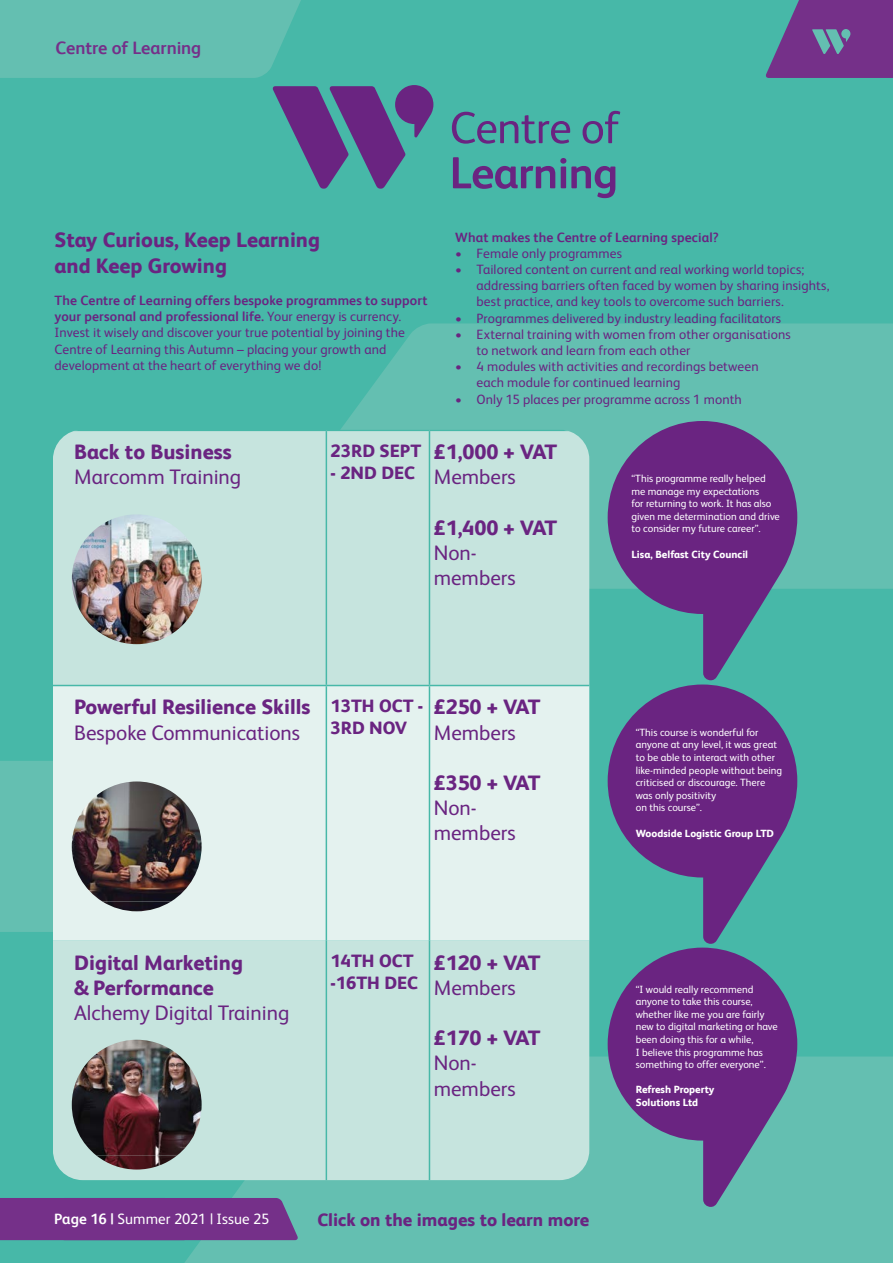
<style>
.page{position:relative;width:893px;height:1263px;background:#fff}
.page>*{position:absolute;margin:0;border:0;box-sizing:border-box;transform-origin:0 0}
.t1{font:800 21px/25.2px "FS Albert";color:#6a2481}
.t2{font:21px/25.2px "FS Albert";color:#6a2481}
.t3{font:800 18px/21.6px "FS Albert";color:#6a2481}
.t4{font:700 18px "FS Albert";letter-spacing:-.005em;color:#753089}
.t5{font:15px "FS Albert";letter-spacing:.005em;color:#fff}
.t6{font:13.5px/16.2px "FS Albert";letter-spacing:.01em;color:#6a2481}
.t7{font:700 13.5px "FS Albert";letter-spacing:.01em;color:#6a2481}
.t8{font:10.5px/12.6px "FS Albert";color:#fff}
.t9{font:800 10.5px/12.6px "FS Albert";color:#fff}
.s1{font-weight:700}
</style>
<div class="page">
<div style="left:0;top:0;width:893px;height:1056px;background:#47b8a8"></div>
<div style="left:0;top:761px;width:53px;height:171px;background:#64bfb1"></div>
<svg style="left:227px;top:323px;width:666px;height:266px;background:#5ebdaf"></svg>
<svg style="left:0;top:1056px;width:893px;height:207px;background:#5ebdaf"></svg>
<svg style="left:452px;top:112px;width:118px;height:32px;background:#508d9c"></svg>
<svg style="left:583px;top:111px;width:37px;height:33px"></svg>
<svg style="left:453px;top:157px;width:162px;height:41px;background:#518a9b"></svg>
<svg style="left:272px;top:85px;width:161px;height:104px;background:#5a6792"></svg>
<svg style="left:0;top:0;width:311px;height:78px;background:#61beb0"></svg>
<svg style="left:765px;top:0;width:128px;height:78px;background:#6d498f"></svg>
<div style="left:0;top:1198px;width:298px;height:42px;background:#753089"></div>
<div style="left:53px;top:431px;width:536px;height:749px;background:#c6e4de"></div>
<div style="left:53px;top:686px;width:536px;height:255px;background:#e4f2ef"></div>
<hr style="left:53px;top:685px;width:273px;height:1px;background:#47b8a8">
<hr style="left:326px;top:685px;width:103px;height:1px;background:#47b8a8">
<hr style="left:429px;top:685px;width:160px;height:1px;background:#47b8a8">
<hr style="left:326px;top:686px;width:1px;height:255px;background:#47b8a8">
<hr style="left:429px;top:686px;width:1px;height:255px;background:#47b8a8">
<hr style="left:53px;top:430px;width:273px;height:1px;background:#47b8a8">
<hr style="left:326px;top:430px;width:103px;height:1px;background:#47b8a8">
<hr style="left:326px;top:431px;width:1px;height:254px;background:#47b8a8">
<hr style="left:429px;top:430px;width:160px;height:1px;background:#47b8a8">
<hr style="left:429px;top:431px;width:1px;height:254px;background:#47b8a8">
<hr style="left:326px;top:941px;width:1px;height:239px;background:#47b8a8">
<hr style="left:429px;top:941px;width:1px;height:239px;background:#47b8a8">
<img style="left:72px;top:781px;width:130px;height:120px">
<img style="left:102px;top:901px;width:69px;height:10px">
<img style="left:72px;top:1040px;width:130px;height:115px">
<img style="left:97px;top:1155px;width:80px;height:14px">
<img style="left:72px;top:514px;width:130px;height:130px;border-radius:65px">
<svg style="left:608px;top:421px;width:189px;height:259px;background:#60598f"></svg>
<svg style="left:608px;top:684px;width:189px;height:260px;background:#5d598f"></svg>
<svg style="left:608px;top:947px;width:189px;height:260px;background:#655b91"></svg>
<h2 class="t4" style="left:56px;top:37px;width:147px">Centre of Learning</h2>
<h2 class="t4" style="left:56px;top:37px;width:65px">Insights</h2>
<h1 class="t1" style="left:55px;top:227px;width:267px">Stay Curious, Keep Learning and Keep Growing</h1>
<p class="t6" style="left:55px;top:292px;width:374px"><span class="s1">The Centre of Learning offers bespoke programmes to support your personal and professional life.</span> Your energy is currency.<br>Invest it wisely and discover your true potential by joining the Centre of Learning this Autumn – placing your growth and development at the heart of everything we do!</p>
<p class="t7" style="left:455px;top:229px;width:265px">What makes the Centre of Learning special?</p>
<p class="t6" style="left:455px;top:245px;width:168px">• Female only programmes</p>
<p class="t6" style="left:476px;top:261px;width:354px;text-indent:-21px">• Tailored content on current and real working world topics; addressing barriers often faced by women by sharing insights, best practice, and key tools to overcome such barriers.</p>
<p class="t6" style="left:455px;top:310px;width:327px">• Programmes delivered by industry leading facilitators</p>
<p class="t6" style="left:476px;top:326px;width:316px;text-indent:-21px">• External training with women from other organisations to network and learn from each other</p>
<p class="t6" style="left:476px;top:358px;width:284px;text-indent:-21px">• 4 modules with activities and recordings between each module for continued learning</p>
<p class="t6" style="left:455px;top:391px;width:288px">• Only 15 places per programme across 1 month</p>
<h1 class="t1" style="left:74px;top:439px;width:159px">Back to Business</h1>
<h1 class="t2" style="left:74px;top:465px;width:169px">Marcomm Training</h1>
<h2 class="t3" style="left:331px;top:440px;width:92px">23RD SEPT</h2>
<h2 class="t3" style="left:331px;top:461px;width:86px">- 2ND DEC</h2>
<h1 class="t1" style="left:434px;top:439px;width:125px">£1,000 + VAT</h1>
<h1 class="t2" style="left:434px;top:465px;width:84px">Members</h1>
<h1 class="t1" style="left:434px;top:515px;width:125px">£1,400 + VAT</h1>
<h1 class="t2" style="left:434px;top:540px;width:83px">Non&shy;members</h1>
<h1 class="t1" style="left:74px;top:694px;width:238px">Powerful Resilience Skills</h1>
<h1 class="t2" style="left:74px;top:720px;width:227px">Bespoke Communications</h1>
<h2 class="t3" style="left:331px;top:695px;width:94px">13TH OCT -<br>3RD NOV</h2>
<h1 class="t1" style="left:434px;top:694px;width:108px">£250 + VAT</h1>
<h1 class="t2" style="left:434px;top:720px;width:84px">Members</h1>
<h1 class="t1" style="left:434px;top:770px;width:108px">£350 + VAT</h1>
<h1 class="t2" style="left:434px;top:795px;width:83px">Non&shy;members</h1>
<p class="t8" style="left:631px;top:472px;width:150px">“This programme really helped me manage my expectations<br>for returning to work. It has also given me determination and drive to consider my future career”.</p>
<p class="t9" style="left:631px;top:547px;width:118px">Lisa, Belfast City Council</p>
<p class="t8" style="left:636px;top:726px;width:148px">“This course is wonderful for anyone at any level, it was great to be able to interact with other like-minded people without being criticised or discourage. There was only positivity<br>on this course”.</p>
<p class="t9" style="left:636px;top:826px;width:140px">Woodside Logistic Group LTD</p>
<h1 class="t1" style="left:74px;top:949px;width:170px">Digital Marketing &amp; Performance</h1>
<h1 class="t2" style="left:74px;top:1000px;width:217px">Alchemy Digital Training</h1>
<h2 class="t3" style="left:331px;top:950px;width:89px">14TH OCT -16TH DEC</h2>
<h1 class="t1" style="left:434px;top:949px;width:108px">£120 + VAT</h1>
<h1 class="t2" style="left:434px;top:975px;width:84px">Members</h1>
<h1 class="t1" style="left:434px;top:1025px;width:108px">£170 + VAT</h1>
<h1 class="t2" style="left:434px;top:1050px;width:83px">Non&shy;members</h1>
<p class="t5" style="left:54px;top:1210px;width:217px"><span class="s1">Page 16 |</span> Summer 2021 | Issue 25</p>
<h2 class="t3" style="left:317px;top:1209px;width:273px">Click on the images to learn more</h2>
<p class="t8" style="left:636px;top:983px;width:144px">“I would really recommend anyone to take this course, whether like me you are fairly new to digital marketing or have been doing this for a while,<br>I believe this programme has something to offer everyone”.</p>
<p class="t9" style="left:636px;top:1083px;width:80px">Refresh Property<br>Solutions Ltd</p>
</div>
